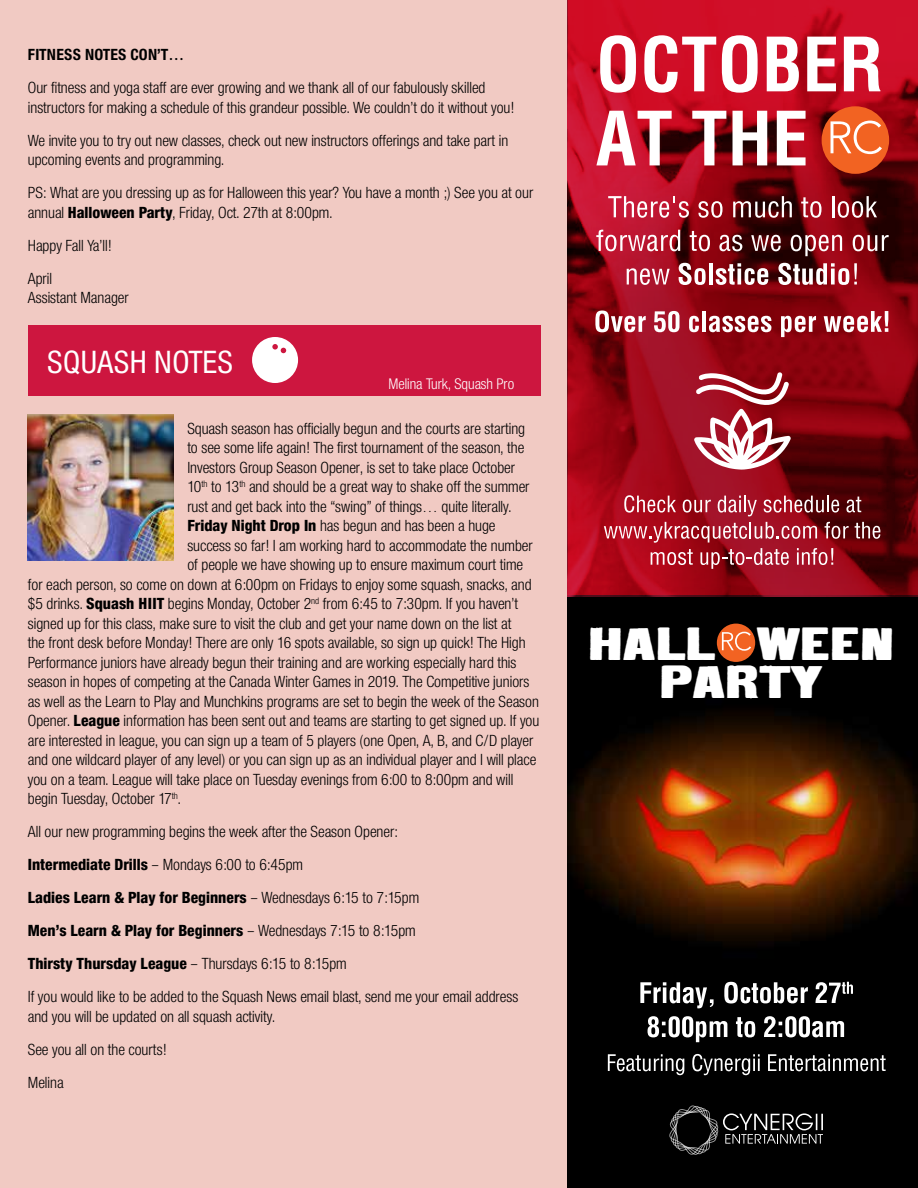
<style>
.page{position:relative;width:918px;height:1188px;background:#fff}
.page>*{position:absolute;margin:0;border:0;box-sizing:border-box;transform-origin:0 0}
.t1{font:42.45px/38.4px "Fette Steinschrift";letter-spacing:-.01em;color:#fff;text-align:center}
.t2{font:31.5px "Neue Helvetica Condensed BQ";letter-spacing:.015em;color:#fff}
.t3{font:300 15.75px/19.5px "Neue Helvetica Condensed BQ";color:#000}
.t4{font:800 15.75px "Neue Helvetica Condensed BQ";color:#000}
.t5{font:700 15.75px "Neue Helvetica Condensed BQ";letter-spacing:.01em;color:#000}
.t6{font:300 15px "Neue Helvetica Condensed BQ";color:#fff}
.s1{font-weight:800}
.s2{font-weight:300}
</style>
<div class="page">
<div style="left:0;top:0;width:567px;height:1188px;background:#f1cac3"></div>
<div style="left:28px;top:325px;width:513px;height:70px;background:#cd163f"></div>
<div style="left:252px;top:337px;width:46px;height:46px;background:#fff;border-radius:50%"></div>
<svg style="left:272px;top:344px;width:14px;height:9px"></svg>
<img style="left:27px;top:414px;width:147px;height:147px">
<img style="left:567px;top:597px;width:351px;height:591px">
<svg style="left:640px;top:982px;width:74px;height:27px"></svg>
<svg style="left:724px;top:982px;width:84px;height:22px"></svg>
<svg style="left:815px;top:982px;width:38px;height:21px"></svg>
<svg style="left:648px;top:1016px;width:79px;height:26px"></svg>
<svg style="left:736px;top:1017px;width:19px;height:21px"></svg>
<svg style="left:764px;top:1016px;width:80px;height:21px"></svg>
<svg style="left:608px;top:1054px;width:76px;height:21px;background:#404040"></svg>
<svg style="left:692px;top:1054px;width:68px;height:21px"></svg>
<svg style="left:768px;top:1054px;width:118px;height:17px;background:#4c4c4c"></svg>
<svg style="left:669px;top:1105px;width:154px;height:50px;background:#242424"></svg>
<div style="left:717px;top:624px;width:38px;height:38px;background:#f26322;border-radius:50%"></div>
<svg style="left:722px;top:632px;width:29px;height:19px"></svg>
<div style="left:567px;top:0;width:351px;height:597px;background:#d00e28"></div>
<img style="left:567px;top:60px;width:351px;height:537px">
<svg style="left:600px;top:35px;width:36px;height:58px"></svg>
<svg style="left:644px;top:35px;width:72px;height:58px"></svg>
<svg style="left:722px;top:35px;width:36px;height:58px"></svg>
<svg style="left:767px;top:37px;width:32px;height:54px"></svg>
<svg style="left:807px;top:37px;width:29px;height:54px"></svg>
<svg style="left:844px;top:37px;width:36px;height:54px"></svg>
<svg style="left:596px;top:111px;width:76px;height:54px"></svg>
<svg style="left:692px;top:111px;width:34px;height:54px;background:#b16870"></svg>
<svg style="left:733px;top:111px;width:34px;height:54px;background:#cea4a8"></svg>
<svg style="left:777px;top:111px;width:29px;height:54px"></svg>
<div style="left:822px;top:106px;width:67px;height:68px;background:#f26322;border-radius:50%"></div>
<svg style="left:831px;top:121px;width:51px;height:33px"></svg>
<svg style="left:608px;top:196px;width:81px;height:22px"></svg>
<svg style="left:698px;top:201px;width:25px;height:17px"></svg>
<svg style="left:733px;top:196px;width:59px;height:22px"></svg>
<svg style="left:801px;top:197px;width:21px;height:21px"></svg>
<hr style="left:832px;top:196px;width:2px;height:21px;background:#fff">
<svg style="left:838px;top:196px;width:39px;height:22px"></svg>
<svg style="left:596px;top:230px;width:84px;height:21px"></svg>
<svg style="left:690px;top:231px;width:20px;height:20px"></svg>
<svg style="left:719px;top:235px;width:23px;height:16px"></svg>
<svg style="left:751px;top:235px;width:30px;height:16px"></svg>
<svg style="left:791px;top:235px;width:51px;height:21px"></svg>
<svg style="left:853px;top:235px;width:36px;height:16px"></svg>
<svg style="left:627px;top:268px;width:43px;height:17px"></svg>
<svg style="left:679px;top:263px;width:27px;height:22px"></svg>
<hr style="left:709px;top:263px;width:4px;height:21px;background:#fff">
<svg style="left:715px;top:263px;width:53px;height:22px"></svg>
<svg style="left:778px;top:263px;width:79px;height:22px;background:#ab7277"></svg>
<svg style="left:595px;top:311px;width:51px;height:21px"></svg>
<svg style="left:654px;top:311px;width:26px;height:21px"></svg>
<svg style="left:689px;top:316px;width:10px;height:16px"></svg>
<hr style="left:702px;top:311px;width:4px;height:21px;background:#fff">
<svg style="left:709px;top:316px;width:63px;height:16px"></svg>
<svg style="left:781px;top:316px;width:35px;height:21px"></svg>
<svg style="left:824px;top:311px;width:64px;height:21px"></svg>
<svg style="left:624px;top:495px;width:52px;height:18px"></svg>
<svg style="left:683px;top:500px;width:28px;height:13px"></svg>
<svg style="left:717px;top:496px;width:40px;height:20px"></svg>
<svg style="left:764px;top:496px;width:75px;height:17px"></svg>
<svg style="left:846px;top:497px;width:15px;height:16px"></svg>
<svg style="left:855px;top:522px;width:26px;height:17px"></svg>
<svg style="left:604px;top:522px;width:245px;height:47px;background:#af3241"></svg>
<svg style="left:694px;top:372px;width:97px;height:98px;background:#b95e68"></svg>
<p class="t5" style="left:28px;top:45px;width:158px">FITNESS NOTES CON’T…</p>
<p class="t3" style="left:28px;top:78px;width:488px">Our fitness and yoga staff are ever growing and we thank all of our fabulously skilled instructors for making a schedule of this grandeur possible. We couldn’t do it without you!</p>
<p class="t3" style="left:28px;top:131px;width:482px">We invite you to try out new classes, check out new instructors offerings and take part in upcoming events and programming.</p>
<p class="t3" style="left:28px;top:183px;width:507px">PS: What are you dressing up as for Halloween this year? You have a month ;) See you at our annual <span class="s1">Halloween Party</span>, Friday, Oct. 27th at 8:00pm.</p>
<p class="t3" style="left:28px;top:229px;width:85px;line-height:33px">Happy Fall Ya’ll!<br>April</p>
<p class="t3" style="left:28px;top:288px;width:102px">Assistant Manager</p>
<h2 class="t2" style="left:47px;top:344px;width:187px">SQUASH NOTES</h2>
<p class="t6" style="left:389px;top:375px;width:127px">Melina Turk, Squash Pro</p>
<p class="t3" style="left:187px;top:419px;width:339px">Squash season has officially begun and the courts are starting</p>
<p class="t3" style="left:187px;top:438px;width:338px">to see some life again! The first tournament of the season, the</p>
<p class="t3" style="left:187px;top:458px;width:329px">Investors Group Season Opener, is set to take place October</p>
<p class="t3" style="left:187px;top:477px;width:344px">10<sup>th</sup> to 13<sup>th</sup> and should be a great way to shake off the summer</p>
<p class="t3" style="left:187px;top:497px;width:325px">rust and get back into the “swing” of things… quite literally.</p>
<p class="t3" style="left:187px;top:516px;width:310px"><span class="s1">Friday Night Drop In</span> has begun and has been a huge</p>
<p class="t3" style="left:187px;top:536px;width:347px">success so far! I am working hard to accommodate the number</p>
<p class="t3" style="left:187px;top:555px;width:337px">of people we have showing up to ensure maximum court time</p>
<p class="t3" style="left:28px;top:575px;width:505px">for each person, so come on down at 6:00pm on Fridays to enjoy some squash, snacks, and</p>
<p class="t4" style="left:28px;top:594px;width:118px"><span class="s2">$5 drinks.</span> Squash HIIT</p>
<p class="t3" style="left:28px;top:594px;width:513px;text-indent:140px">begins Monday, October 2<sup>nd</sup> from 6:45 to 7:30pm. If you haven’t signed up for this class, make sure to visit the club and get your name down on the list at<br>the front desk before Monday! There are only 16 spots available, so sign up quick! The High Performance juniors have already begun their training and are working especially hard this season in hopes of competing at the Canada Winter Games in 2019. The Competitive juniors as well as the Learn to Play and Munchkins programs are set to begin the week of the Season Opener. <span class="s1">League</span> information has been sent out and teams are starting to get signed up. If you are interested in league, you can sign up a team of 5 players (one Open, A, B, and C/D player and one wildcard player of any level) or you can sign up as an individual player and I will place you on a team. League will take place on Tuesday evenings from 6:00 to 8:00pm and will begin Tuesday, October 17<sup>th</sup>.</p>
<p class="t3" style="left:28px;top:816px;width:492px;line-height:33px">All our new programming begins the week after the Season Opener:<br><span class="s1">Intermediate Drills</span> – Mondays 6:00 to 6:45pm<br><span class="s1">Ladies Learn &amp; Play for Beginners</span> – Wednesdays 6:15 to 7:15pm<br><span class="s1">Men’s Learn &amp; Play for Beginners</span> – Wednesdays 7:15 to 8:15pm<br><span class="s1">Thirsty Thursday League</span> – Thursdays 6:15 to 8:15pm<br>If you would like to be added to the Squash News email blast, send me your email address</p>
<p class="t3" style="left:28px;top:1000px;width:249px;line-height:33px">and you will be updated on all squash activity.<br>See you all on the courts!<br>Melina</p>
<h1 class="t1" style="left:588px;top:625px;width:307px">HALL WEEN<br>PARTY</h1>
</div>
